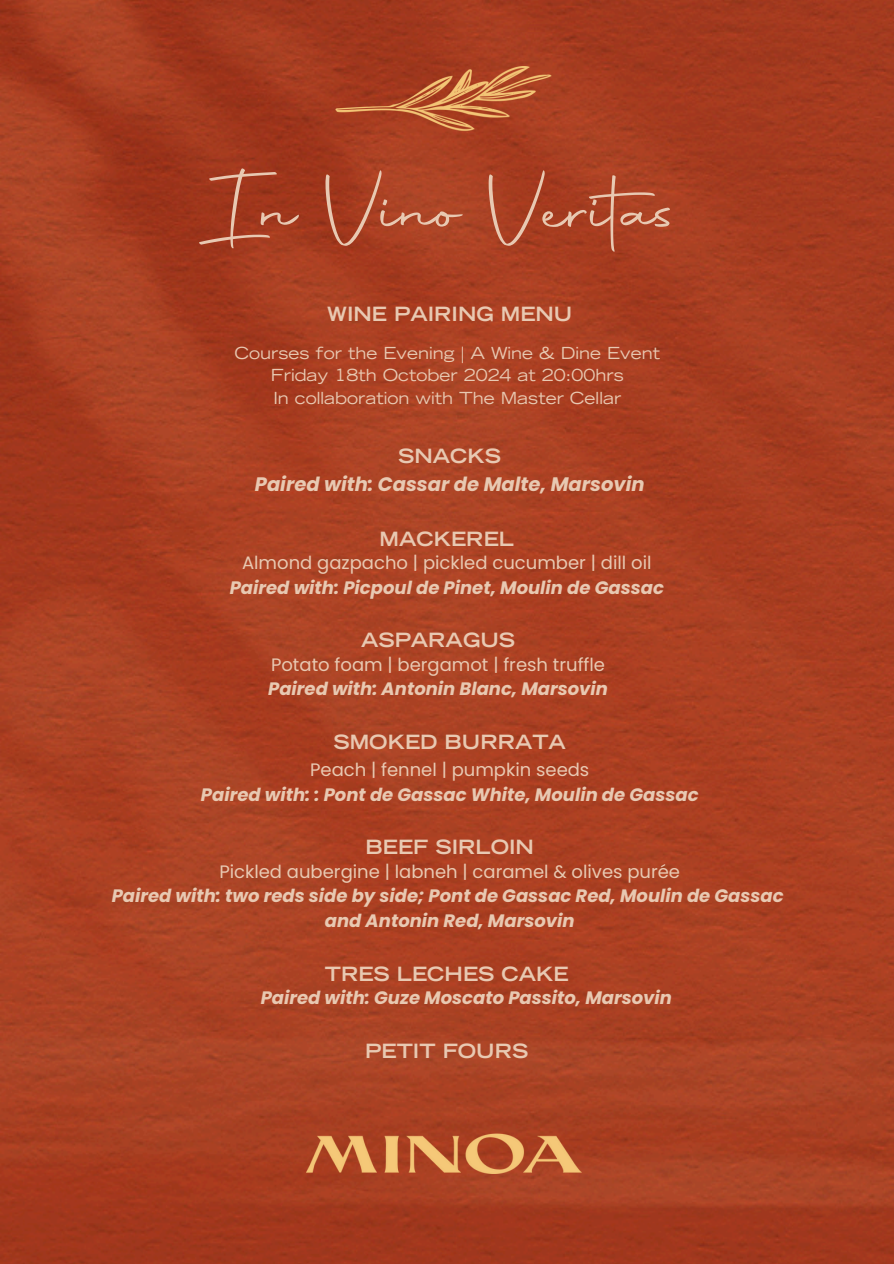
<style>
.page{position:relative;width:894px;height:1264px;background:#fff}
.page>*{position:absolute;margin:0;border:0;box-sizing:border-box;transform-origin:0 0}
.t1{font:82.05px "Autography";color:#e8c9b2}
.t2{font:700 expanded 19.5px "Trade Gothic LT Std";color:#e8c9b2}
.t3{font:italic 700 19.5px/28.2px "Poppins";color:#e8c9b2;text-align:center}
.t4{font:italic 700 18px/24.8px "Poppins";color:#e8c9b2;text-align:center}
.t5{font:18px/24.8px "Poppins";color:#e8c9b2}
.t6{font:expanded 16.5px "Trade Gothic LT Std";color:#e8c9b2}
.s1{font-family:"Trade Gothic LT Std";font-style:normal;font-stretch:expanded}
.s2{font-weight:400;font-style:normal}
.s3{font-weight:700;font-style:italic}
</style>
<div class="page">
<img style="left:0;top:0;width:893px;height:1263px">
<img style="left:326px;top:66px;width:234px;height:67px">
<img style="left:306px;top:1126px;width:275px;height:47px">
<h2 class="t1" style="left:208px;top:151px;width:472px">In Vino Veritas</h2>
<p class="t2" style="left:327px;top:307px;width:247px">WINE PAIRING MENU</p>
<h2 class="t6" style="left:234px;top:347px;width:427px">Courses for the Evening | A Wine &amp; Dine Event</h2>
<p class="t6" style="left:271px;top:369px;width:354px">Friday 18th October 2024 at 20:00hrs</p>
<p class="t6" style="left:273px;top:392px;width:349px">In collaboration with The Master Cellar</p>
<h2 class="t3" style="left:255px;top:442px;width:391px"><span class="s1">SNACKS<br></span>Paired with: Cassar de Malte, Marsovin</h2>
<p class="t2" style="left:379px;top:531px;width:136px">MACKEREL</p>
<h3 class="t4" style="left:230px;top:550px;width:435px"><span class="s2">Almond gazpacho | pickled cucumber | dill oil<br></span>Paired with: Picpoul de Pinet, Moulin de Gassac</h3>
<h2 class="t2" style="left:361px;top:633px;width:155px">ASPARAGUS</h2>
<h4 class="t5" style="left:268px;top:652px;width:341px">Potato foam | bergamot | fresh truffle<br><span class="s3">Paired with: Antonin Blanc, Marsovin</span></h4>
<h2 class="t2" style="left:333px;top:735px;width:234px">SMOKED BURRATA</h2>
<h4 class="t4" style="left:201px;top:757px;width:499px"><span class="s2">Peach | fennel | pumpkin seeds<br></span>Paired with: : Pont de Gassac White, Moulin de Gassac</h4>
<h4 class="t2" style="left:365px;top:840px;width:170px">BEEF SIRLOIN</h4>
<h2 class="t4" style="left:112px;top:858px;width:673px"><span class="s2">Pickled aubergine | labneh | caramel &amp; olives purée<br></span>Paired with: two reds side by side; Pont de Gassac Red, Moulin de Gassac and Antonin Red, Marsovin</h2>
<h2 class="t2" style="left:325px;top:966px;width:245px">TRES LECHES CAKE</h2>
<h3 class="t4" style="left:261px;top:985px;width:412px">Paired with: Guze Moscato Passito, Marsovin</h3>
<h4 class="t2" style="left:365px;top:1043px;width:164px">PETIT FOURS</h4>
</div>
